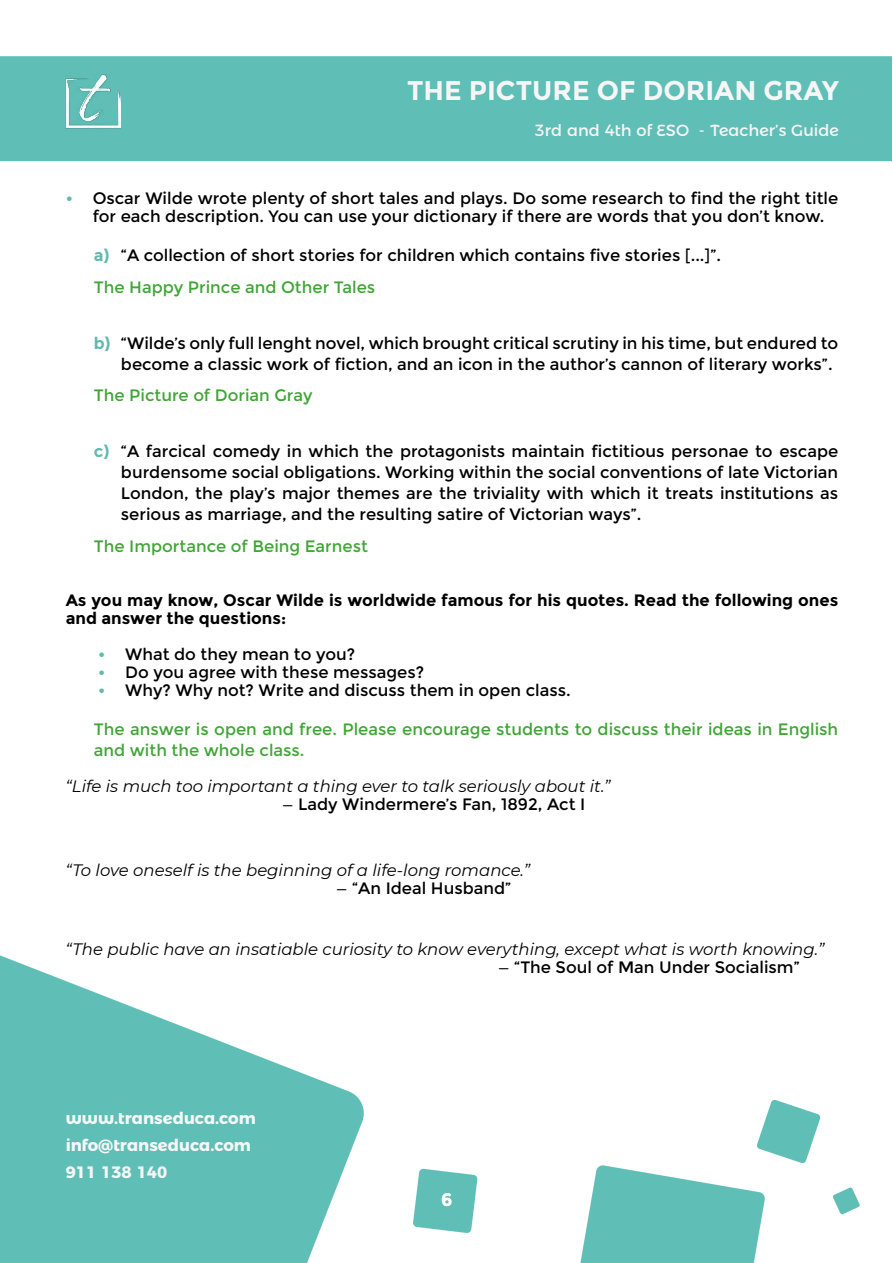
<style>
.page{position:relative;width:893px;height:1263px;background:#fff}
.page>*{position:absolute;margin:0;border:0;box-sizing:border-box;transform-origin:0 0}
.t1{font:700 27px "Montserrat";color:#f6f6f6}
.t2{font:700 18px "Montserrat";color:#fff}
.t3{font:16.5px/21px "Montserrat";color:#000}
.t4{font:italic 16.5px "Montserrat";color:#000}
.t5{font:16.5px/21px "Montserrat";color:#3fa535}
.t6{font:700 16.5px/18px "Montserrat";color:#000}
.t7{font:700 16.5px/27px "Montserrat Alternates";color:#f6f6f6}
.t8{font:16.2px "Montserrat Alternates";color:#f6f6f6}
.s1{font-weight:700;color:#62b9af}
.s2{color:#3fa535}
</style>
<div class="page">
<img style="left:0;top:56px;width:892px;height:1207px">
<img style="left:66px;top:74px;width:55px;height:66px">
<h1 class="t1" style="left:407px;top:75px;width:433px">THE PICTURE OF DORIAN GRAY</h1>
<p class="t8" style="left:535px;top:118px;width:306px">3rd and 4th of ESO - Teacher’s Guide</p>
<p class="t3" style="left:93px;top:189px;width:747px;line-height:18px;text-indent:-27px"><span class="s1">•</span> Oscar Wilde wrote plenty of short tales and plays. Do some research to find the right title for each description. You can use your dictionary if there are words that you don’t know.</p>
<p class="t3" style="left:94px;top:240px;width:629px;line-height:31.5px"><span class="s1">a)</span> “A collection of short stories for children which contains five stories [...]”.<br><span class="s2">The Happy Prince and Other Tales</span></p>
<p class="t3" style="left:121px;top:332px;width:719px;text-indent:-27px"><span class="s1">b)</span> “Wilde’s only full lenght novel, which brought critical scrutiny in his time, but endured to become a classic work of fiction, and an icon in the author’s cannon of literary works”.</p>
<p class="t5" style="left:94px;top:385px;width:220px">The Picture of Dorian Gray</p>
<p class="t3" style="left:121px;top:441px;width:719px;text-align:justify;text-indent:-27px"><span class="s1">c)</span> “A farcical comedy in which the protagonists maintain fictitious personae to escape burdensome social obligations. Working within the social conventions of late Victorian London, the play’s major themes are the triviality with which it treats institutions as serious as marriage, and the resulting satire of Victorian ways”.</p>
<p class="t5" style="left:94px;top:535px;width:275px">The Importance of Being Earnest</p>
<p class="t6" style="left:66px;top:591px;width:774px">As you may know, Oscar Wilde is worldwide famous for his quotes. Read the following ones and answer the questions:</p>
<p class="t3" style="left:98px;top:643px;width:258px"><span class="s1">•</span> What do they mean to you?</p>
<p class="t3" style="left:98px;top:661px;width:327px"><span class="s1">•</span> Do you agree with these messages?</p>
<p class="t3" style="left:98px;top:679px;width:474px"><span class="s1">•</span> Why? Why not? Write and discuss them in open class.</p>
<p class="t5" style="left:94px;top:718px;width:746px">The answer is open and free. Please encourage students to discuss their ideas in English and with the whole class.</p>
<p class="t4" style="left:66px;top:774px;width:546px">“Life is much too important a thing ever to talk seriously about it.”</p>
<p class="t3" style="left:282px;top:793px;width:305px">— Lady Windermere’s Fan, 1892, Act I</p>
<p class="t4" style="left:66px;top:858px;width:466px">“To love oneself is the beginning of a life-long romance.”</p>
<p class="t3" style="left:336px;top:877px;width:177px">— “An Ideal Husband”</p>
<p class="t4" style="left:66px;top:938px;width:760px">“The public have an insatiable curiosity to know everything, except what is worth knowing.”</p>
<p class="t3" style="left:498px;top:957px;width:303px">— “The Soul of Man Under Socialism”</p>
<p class="t7" style="left:66px;top:1103px;width:192px">www.transeduca.com info@transeduca.com<br>911 138 140</p>
<p class="t2" style="left:441px;top:1189px;width:13px">6</p>
</div>
